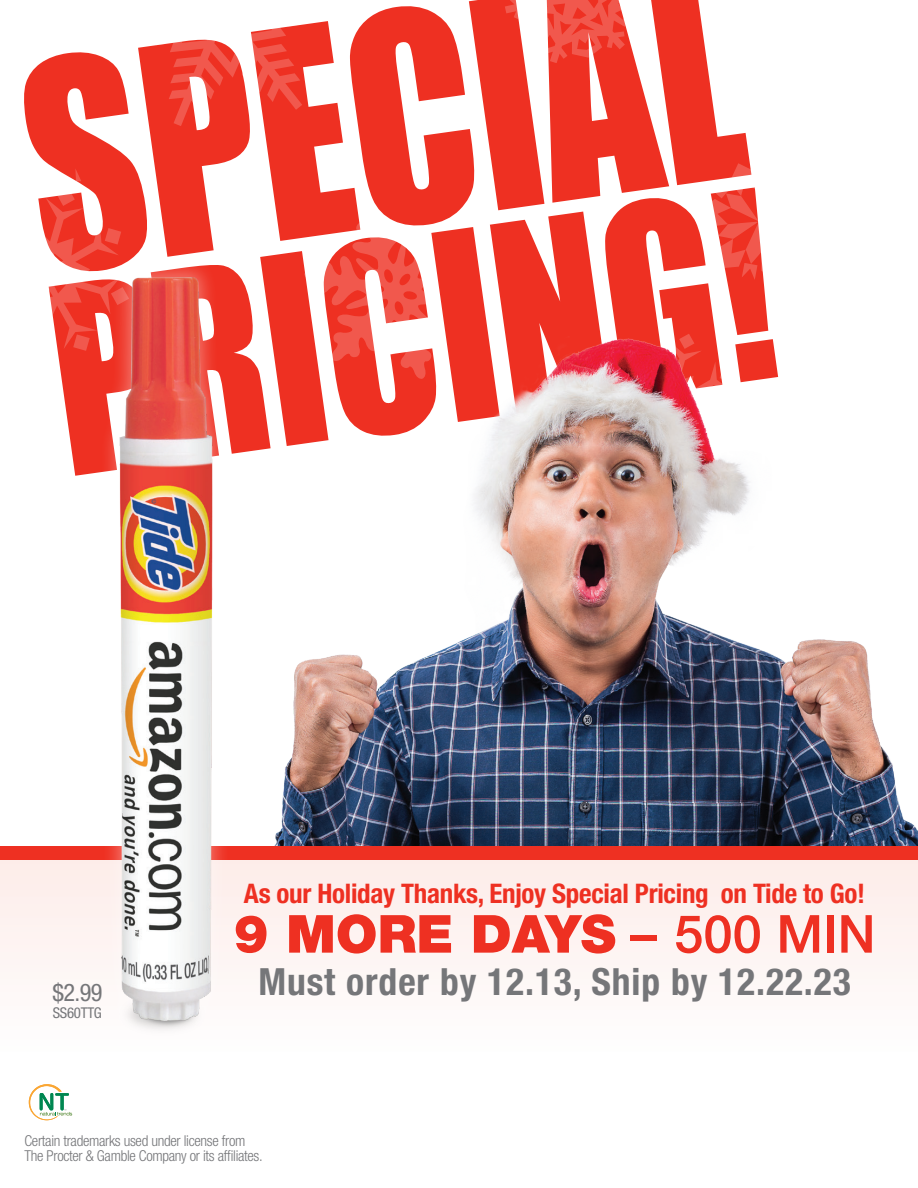
<style>
.page{position:relative;width:918px;height:1188px;background:#fff}
.page>*{position:absolute;margin:0;border:0;box-sizing:border-box;transform-origin:0 0}
.t1{font:267px "Impact";color:#ee3022;scale:.85 1}
.t2{font:241.5px "Impact";color:#ee3022;scale:.85 1}
.t3{font:900 52.5px "Helvetica Neue LT Std";color:#ee3022}
.t4{font:700 condensed 37.5px "Helvetica Neue LT Std";letter-spacing:.025em;color:#757679}
.t5{font:700 condensed 27px "Helvetica Neue LT Std";letter-spacing:-.01em;color:#ee3022}
.t6{font:condensed 24.3px "Helvetica Neue LT Std";color:#757679}
.t7{font:300 condensed 15px/15px "Helvetica Neue LT Std";letter-spacing:-.02em;color:#757679}
.t8{font:condensed 14.85px "Helvetica Neue LT Std";letter-spacing:-.02em;color:#757679}
.s1{font-weight:500}
</style>
<div class="page">
<img style="left:274px;top:339px;width:644px;height:507px">
<div style="left:0;top:853px;width:918px;height:335px;background:linear-gradient(to bottom,#fdeeec,#fff)"></div>
<div style="left:0;top:846px;width:918px;height:14px;background:#ee3022"></div>
<svg style="left:29px;top:1084px;width:43px;height:36px"></svg>
<img style="left:57px;top:277px;width:205px;height:785px">
<p class="t1" style="left:-1px;top:-34px;width:847px;rotate:-8deg">SPECIAL</p>
<p class="t2" style="left:28px;top:198px;width:855px;rotate:-8deg">PRICING!</p>
<p class="t6" style="left:52px;top:979px;width:52px">$2.99</p>
<p class="t8" style="left:53px;top:1004px;width:51px">SS60TTG</p>
<p class="t5" style="left:244px;top:877px;width:623px">As our Holiday Thanks, Enjoy Special Pricing on Tide to Go!</p>
<p class="t3" style="left:234px;top:903px;width:643px">9 MORE DAYS <span class="s1">– 500 MIN</span></p>
<p class="t4" style="left:258px;top:959px;width:594px">Must order by 12.13, Ship by 12.22.23</p>
<p class="t7" style="left:24px;top:1133px;width:240px">Certain trademarks used under license from<br>The Procter &amp; Gamble Company or its affiliates.</p>
</div>
